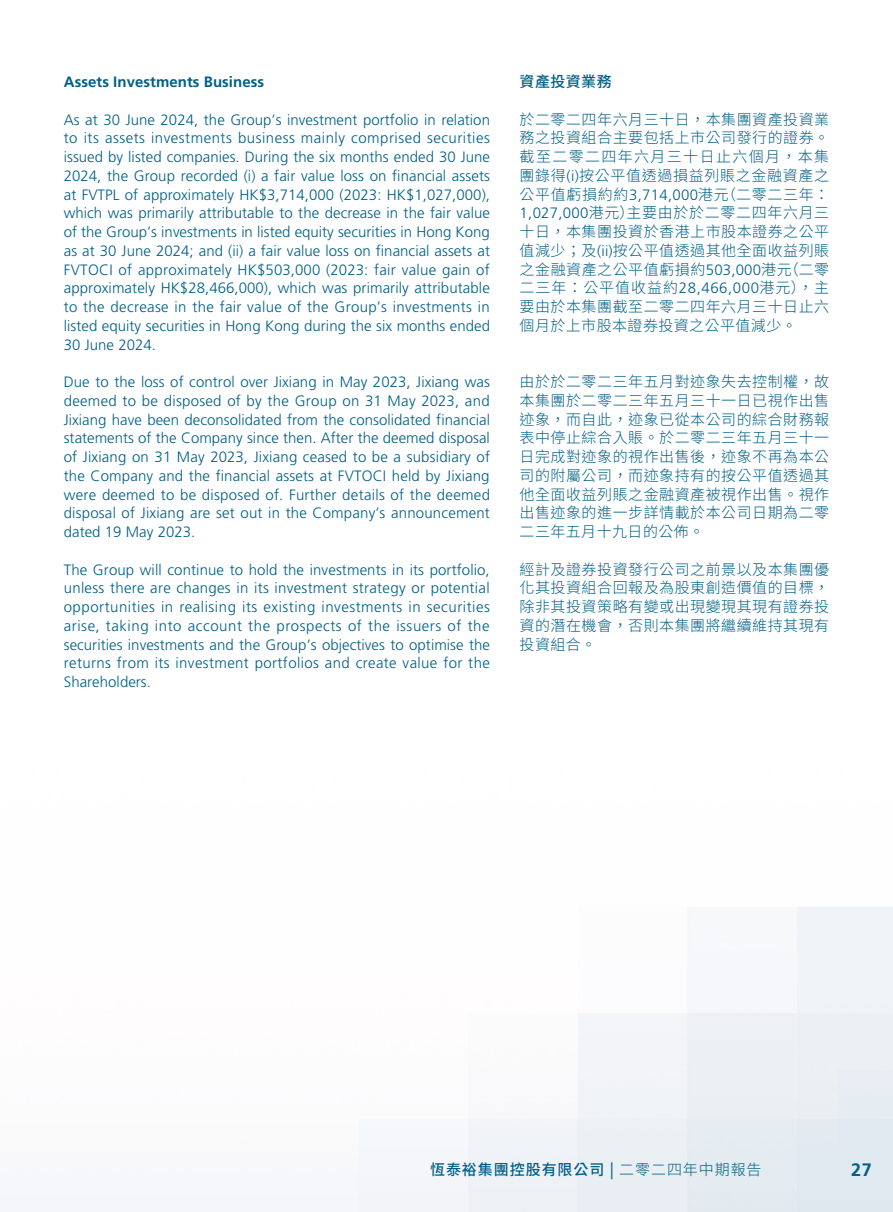
<style>
.page{position:relative;width:893px;height:1212px;background:#fff}
.page>*{position:absolute;margin:0;border:0;box-sizing:border-box;transform-origin:0 0}
.t1{font:700 18px "Frutiger LT Std";color:#005f85}
.t2{font:300 15px/18.8px "Frutiger LT Std";letter-spacing:.005em;color:#005f85;text-align:justify}
.t3{font:300 15px/18.8px "Source Han Sans TW";letter-spacing:.035em;color:#005f85;text-align:justify}
.t4{font:500 15px "Source Han Sans TW";letter-spacing:.06em;color:#005f85}
.t5{font:700 15px "Frutiger LT Std";letter-spacing:.005em;color:#005f85}
.s1{font-family:"Frutiger LT Std"}
.s2{font-weight:300}
</style>
<div class="page">
<p class="t5" style="left:64px;top:73px;width:202px">Assets Investments Business</p>
<p class="t2" style="left:64px;top:110px;width:428px">As at 30 June 2024, the Group’s investment portfolio in relation to its assets investments business mainly comprised securities issued by listed companies. During the six months ended 30 June 2024, the Group recorded (i) a fair value loss on financial assets at FVTPL of approximately HK$3,714,000 (2023: HK$1,027,000), which was primarily attributable to the decrease in the fair value of the Group’s investments in listed equity securities in Hong Kong as at 30 June 2024; and (ii) a fair value loss on financial assets at FVTOCI of approximately HK$503,000 (2023: fair value gain of approximately HK$28,466,000), which was primarily attributable to the decrease in the fair value of the Group’s investments in listed equity securities in Hong Kong during the six months ended 30 June 2024.</p>
<p class="t2" style="left:64px;top:373px;width:428px">Due to the loss of control over Jixiang in May 2023, Jixiang was deemed to be disposed of by the Group on 31 May 2023, and Jixiang have been deconsolidated from the consolidated financial statements of the Company since then. After the deemed disposal of Jixiang on 31 May 2023, Jixiang ceased to be a subsidiary of the Company and the financial assets at FVTOCI held by Jixiang were deemed to be disposed of. Further details of the deemed disposal of Jixiang are set out in the Company’s announcement dated 19 May 2023.</p>
<p class="t2" style="left:64px;top:560px;width:428px">The Group will continue to hold the investments in its portfolio, unless there are changes in its investment strategy or potential opportunities in realising its existing investments in securities arise, taking into account the prospects of the issuers of the securities investments and the Group’s objectives to optimise the returns from its investment portfolios and create value for the Shareholders.</p>
<p class="t4" style="left:520px;top:73px;width:94px">資產投資業務</p>
<p class="t3" style="left:520px;top:110px;width:311px">於二零二四年六月三十日，本集團資產投資業務之投資組合主要包括上市公司發行的證券。截至二零二四年六月三十日止六個月，本集團錄得<span class="s1">(i)</span>按公平值透過損益列賬之金融資產之公平值虧損約約<span class="s1">3,714,000</span>港元（二零二三年：<span class="s1">1,027,000</span>港元）主要由於於二零二四年六月三十日，本集團投資於香港上市股本證券之公平值減少；及<span class="s1">(ii)</span>按公平值透過其他全面收益列賬之金融資產之公平值虧損約<span class="s1">503,000</span>港元（二零二三年：公平值收益約<span class="s1">28,466,000</span>港元），主要由於本集團截至二零二四年六月三十日止六個月於上市股本證券投資之公平值減少。</p>
<p class="t3" style="left:520px;top:372px;width:311px">由於於二零二三年五月對迹象失去控制權，故本集團於二零二三年五月三十一日已視作出售迹象，而自此，迹象已從本公司的綜合財務報表中停止綜合入賬。於二零二三年五月三十一日完成對迹象的視作出售後，迹象不再為本公司的附屬公司，而迹象持有的按公平值透過其他全面收益列賬之金融資產被視作出售。視作出售迹象的進一步詳情載於本公司日期為二零二三年五月十九日的公佈。</p>
<p class="t3" style="left:520px;top:560px;width:311px">經計及證券投資發行公司之前景以及本集團優化其投資組合回報及為股東創造價值的目標，除非其投資策略有變或出現變現其現有證券投資的潛在機會，否則本集團將繼續維持其現有投資組合。</p>
<p class="t4" style="left:430px;top:1161px;width:333px">恆泰裕集團控股有限公司 | <span class="s2">二零二四年中期報告</span></p>
<p class="t1" style="left:851px;top:1159px;width:22px">27</p>
</div>
